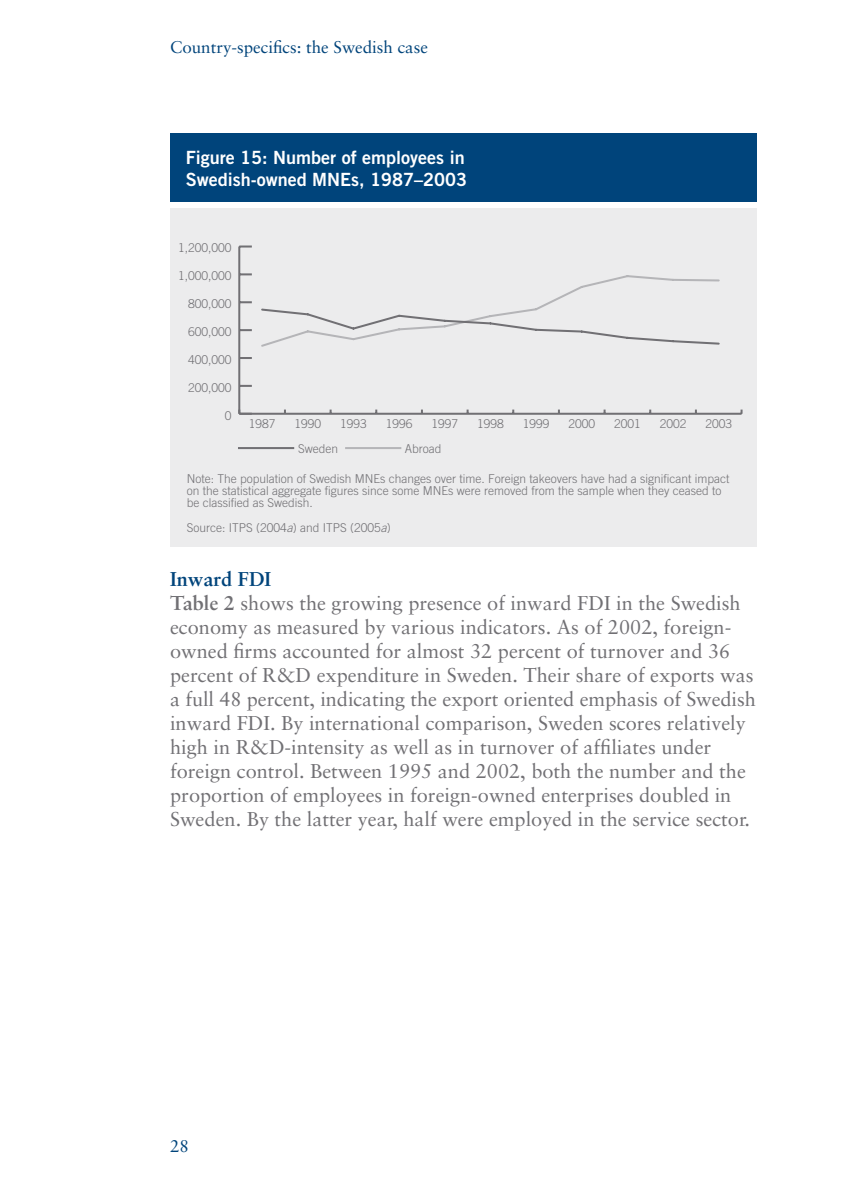
<style>
.page{position:relative;width:842px;height:1191px;background:#fff}
.page>*{position:absolute;margin:0;border:0;box-sizing:border-box;transform-origin:0 0}
.t1{font:20px/24px "Sabon";color:#717074}
.t2{font:18.2px/21.8px "Trade Gothic Bold Two";color:#fff}
.t3{font:17px "Sabon";color:#00447b}
.t4{font:300 12.2px/12.2px "Trade Gothic";color:#717074}
.s1{font-style:italic}
.s2{font-weight:700;color:#00447b}
.s3{font-weight:700}
</style>
<div class="page">
<div style="left:170px;top:208px;width:587px;height:339px;background:#ececed"></div>
<div style="left:170px;top:133px;width:587px;height:69px;background:#00447b"></div>
<hr style="left:239px;top:413px;width:502px;height:2px;background:#717074">
<hr style="left:238px;top:246px;width:2px;height:168px;background:#717074">
<svg style="left:238px;top:409px;width:14px;height:6px"></svg>
<svg style="left:240px;top:385px;width:12px;height:2px"></svg>
<svg style="left:240px;top:357px;width:12px;height:2px"></svg>
<svg style="left:240px;top:329px;width:12px;height:2px"></svg>
<svg style="left:240px;top:301px;width:12px;height:2px"></svg>
<svg style="left:240px;top:273px;width:12px;height:2px"></svg>
<svg style="left:239px;top:245px;width:13px;height:2px"></svg>
<svg style="left:261px;top:275px;width:459px;height:72px"></svg>
<hr style="left:238px;top:447px;width:56px;height:2px;background:#717074">
<hr style="left:345px;top:447px;width:56px;height:2px;background:#b5b5b8">
<p class="t3" style="left:170px;top:40px;width:259px">Country-specifics: the Swedish case</p>
<p class="t2" style="left:186px;top:148px;width:283px">Figure 15: Number of employees in<br>Swedish-owned MNEs, 1987–2003</p>
<p class="t4" style="left:178px;top:243px;width:55px">1,200,000</p>
<p class="t4" style="left:178px;top:271px;width:55px">1,000,000</p>
<p class="t4" style="left:188px;top:299px;width:45px">800,000</p>
<p class="t4" style="left:188px;top:326px;width:45px">600,000</p>
<p class="t4" style="left:188px;top:354px;width:45px">400,000</p>
<p class="t4" style="left:188px;top:382px;width:45px">200,000</p>
<p class="t4" style="left:225px;top:410px;width:8px">0</p>
<p class="t4" style="left:249px;top:419px;width:28px">1987</p>
<p class="t4" style="left:294px;top:419px;width:28px">1990</p>
<p class="t4" style="left:340px;top:419px;width:28px">1993</p>
<p class="t4" style="left:386px;top:419px;width:28px">1996</p>
<p class="t4" style="left:431px;top:419px;width:28px">1997</p>
<p class="t4" style="left:477px;top:419px;width:28px">1998</p>
<p class="t4" style="left:523px;top:419px;width:28px">1999</p>
<p class="t4" style="left:568px;top:419px;width:28px">2000</p>
<p class="t4" style="left:614px;top:419px;width:28px">2001</p>
<p class="t4" style="left:660px;top:419px;width:28px">2002</p>
<p class="t4" style="left:705px;top:419px;width:28px">2003</p>
<p class="t4" style="left:298px;top:443px;width:42px">Sweden</p>
<p class="t4" style="left:405px;top:443px;width:38px">Abroad</p>
<p class="t4" style="left:187px;top:473px;width:544px">Note: The population of Swedish MNEs changes over time. Foreign takeovers have had a significant impact on the statistical aggregate figures since some MNEs were removed from the sample when they ceased to be classified as Swedish.</p>
<p class="t4" style="left:187px;top:522px;width:206px">Source: ITPS (2004<span class="s1">a</span>) and ITPS (2005<span class="s1">a</span>)</p>
<p class="t1" style="left:170px;top:569px;width:587px"><span class="s2">Inward FDI<br></span><span class="s3">Table 2</span> shows the growing presence of inward FDI in the Swedish economy as measured by various indicators. As of 2002, foreign&shy;owned firms accounted for almost 32 percent of turnover and 36 percent of R&amp;D expenditure in Sweden. Their share of exports was a full 48 percent, indicating the export oriented emphasis of Swedish inward FDI. By international comparison, Sweden scores relatively high in R&amp;D-intensity as well as in turnover of affiliates under foreign control. Between 1995 and 2002, both the number and the proportion of employees in foreign-owned enterprises doubled in Sweden. By the latter year, half were employed in the service sector.</p>
<p class="t3" style="left:170px;top:1139px;width:20px">28</p>
</div>
